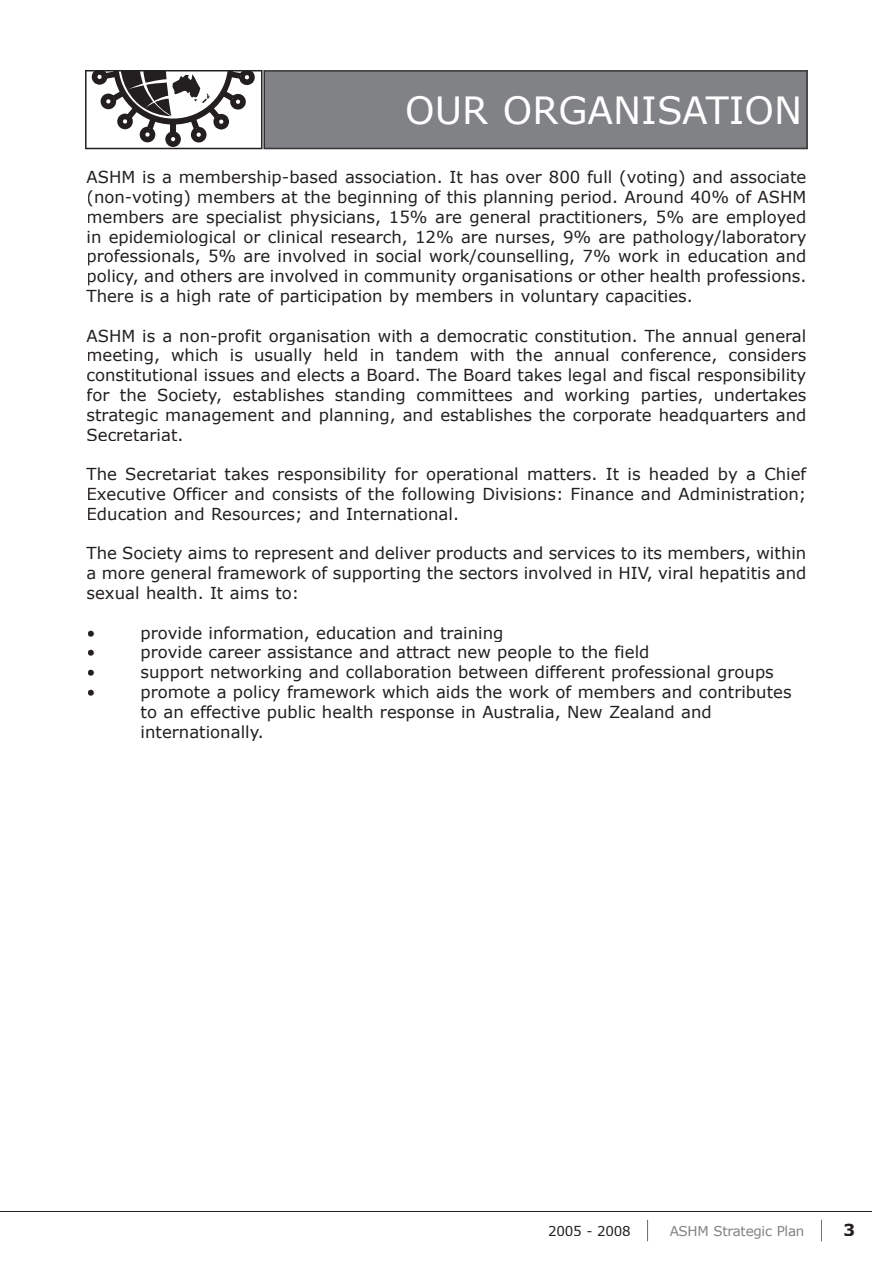
<style>
.page{position:relative;width:893px;height:1263px;background:#fff}
.page>*{position:absolute;margin:0;border:0;box-sizing:border-box;transform-origin:0 0}
.t1{font:37.5px "Verdana";color:#fff}
.t2{font:16.5px/19.8px "Verdana";color:#231f20;text-align:justify}
.t3{font:13.5px "Verdana";letter-spacing:-.02em;color:#808285}
.s1{color:#231f20}
.s2{font-size:22.5px;color:#231f20}
.s3{font-weight:700;font-size:16.5px;color:#231f20}
</style>
<div class="page">
<hr style="left:0;top:1211px;width:872px;height:1px;background:#231f20">
<svg style="left:85px;top:70px;width:723px;height:79px;background:#88898b"></svg>
<h1 class="t1" style="left:405px;top:86px;width:398px">OUR ORGANISATION</h1>
<p class="t2" style="left:87px;top:167px;width:721px">ASHM is a membership-based association. It has over 800 full (voting) and associate (non-voting) members at the beginning of this planning period. Around 40% of ASHM members are specialist physicians, 15% are general practitioners, 5% are employed in epidemiological or clinical research, 12% are nurses, 9% are pathology/laboratory professionals, 5% are involved in social work/counselling, 7% work in education and policy, and others are involved in community organisations or other health professions.<br>There is a high rate of participation by members in voluntary capacities.</p>
<p class="t2" style="left:87px;top:325px;width:721px">ASHM is a non-profit organisation with a democratic constitution. The annual general meeting, which is usually held in tandem with the annual conference, considers constitutional issues and elects a Board. The Board takes legal and fiscal responsibility for the Society, establishes standing committees and working parties, undertakes strategic management and planning, and establishes the corporate headquarters and Secretariat.</p>
<p class="t2" style="left:87px;top:464px;width:721px">The Secretariat takes responsibility for operational matters. It is headed by a Chief Executive Officer and consists of the following Divisions: Finance and Administration; Education and Resources; and International.</p>
<p class="t2" style="left:87px;top:543px;width:721px">The Society aims to represent and deliver products and services to its members, within a more general framework of supporting the sectors involved in HIV, viral hepatitis and sexual health. It aims to:</p>
<p class="t2" style="left:87px;top:622px;width:10px">•</p>
<p class="t2" style="left:141px;top:622px;width:364px">provide information, education and training</p>
<p class="t2" style="left:87px;top:642px;width:10px">•</p>
<p class="t2" style="left:141px;top:642px;width:510px">provide career assistance and attract new people to the field</p>
<p class="t2" style="left:87px;top:662px;width:10px">•</p>
<p class="t2" style="left:141px;top:662px;width:635px">support networking and collaboration between different professional groups</p>
<p class="t2" style="left:87px;top:681px;width:10px">•</p>
<p class="t2" style="left:141px;top:681px;width:652px;text-align:left">promote a policy framework which aids the work of members and contributes to an effective public health response in Australia, New Zealand and internationally.</p>
<p class="t3" style="left:548px;top:1222px;width:309px"><span class="s1">2005 - 2008</span> <span class="s2">|</span> ASHM Strategic Plan <span class="s2">|</span> <span class="s3">3</span></p>
</div>
